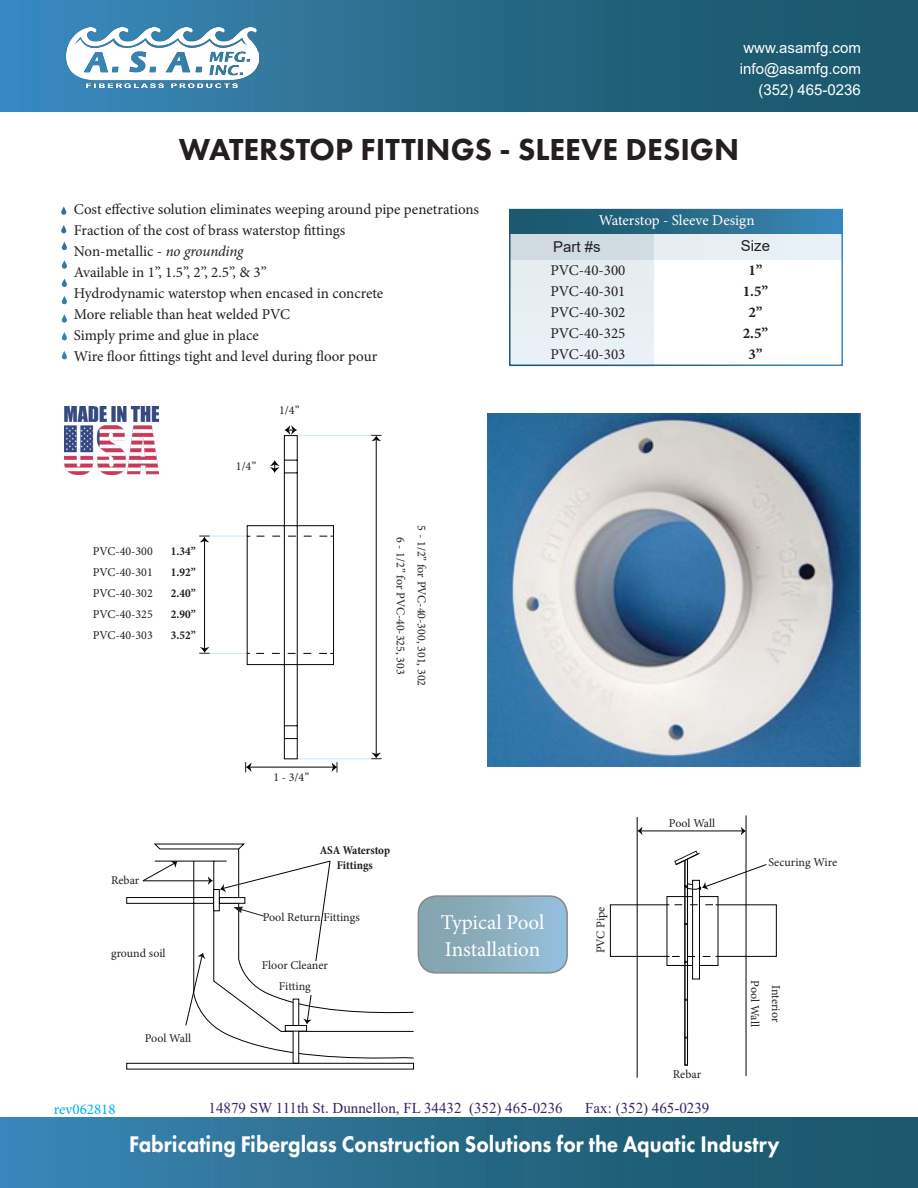
<style>
.page{position:relative;width:918px;height:1188px;background:#fff}
.page>*{position:absolute;margin:0;border:0;box-sizing:border-box;transform-origin:0 0}
.t1{font:800 31.5px "Futura PT";color:#231f20}
.t2{font:800 23.55px "Futura PT";color:#fff;scale:.89 1}
.t3{font:21px/27px "Minion Pro";color:#fff}
.t4{font:15px "Minion Pro";color:#231f20}
.t5{font:15px "Times New Roman";color:#392265}
.t6{font:15px/21px "Arial";color:#fff;text-align:right}
.t7{font:15px "Minion Pro";letter-spacing:-.005em;color:#fff}
.t8{font:700 15px "Minion Pro";color:#231f20}
.t9{font:15px "Arial";color:#231f20}
.t10{font:15px "Minion Pro";color:#00aeef}
.t11{font:12px/21px "Minion Pro";color:#231f20;text-align:center}
.t12{font:700 condensed 12px/15px "Minion Pro";letter-spacing:-.005em;color:#231f20;text-align:center}
.s1{font-style:italic}
</style>
<div class="page">
<div style="left:0;top:0;width:918px;height:112px;background:linear-gradient(to right,#3a88bb,#175260)"></div>
<div style="left:0;top:1118px;width:918px;height:70px;background:linear-gradient(to right,#3985b3,#175363)"></div>
<img style="left:67px;top:28px;width:191px;height:59px">
<svg style="left:61px;top:206px;width:5px;height:9px"></svg>
<svg style="left:61px;top:225px;width:5px;height:8px"></svg>
<svg style="left:62px;top:242px;width:5px;height:8px"></svg>
<svg style="left:62px;top:260px;width:5px;height:9px"></svg>
<svg style="left:62px;top:279px;width:5px;height:8px"></svg>
<svg style="left:62px;top:296px;width:5px;height:8px"></svg>
<svg style="left:62px;top:314px;width:5px;height:9px"></svg>
<svg style="left:62px;top:332px;width:5px;height:8px"></svg>
<svg style="left:62px;top:351px;width:5px;height:8px"></svg>
<div style="left:510px;top:234px;width:143px;height:132px;background:#e8eff2"></div>
<svg style="left:512px;top:233px;width:328px;height:27px;background:#d6e2e8"></svg>
<div style="left:509px;top:210px;width:334px;height:23px;background:linear-gradient(to right,#175160,#3a86b6)"></div>
<div style="left:509px;top:209px;width:334px;height:157px;border:2px solid #fff"></div>
<img style="left:487px;top:413px;width:373px;height:353px">
<hr style="left:376px;top:438px;width:1px;height:318px;background:#040503">
<hr style="left:204px;top:538px;width:1px;height:111px;background:#040503">
<div style="left:610px;top:904px;width:167px;height:53px;border:1px solid #040503"></div>
<hr style="left:637px;top:817px;width:1px;height:261px;background:#040503">
<hr style="left:746px;top:815px;width:1px;height:261px;background:#040503">
<div style="left:667px;top:896px;width:51px;height:70px;background:#fff;border:1px solid #040503"></div>
<div style="left:692px;top:880px;width:8px;height:99px;background:#fff;border:1px solid #040503"></div>
<svg style="left:675px;top:904px;width:43px;height:1px"></svg>
<svg style="left:667px;top:956px;width:43px;height:1px"></svg>
<div style="left:684px;top:1037px;width:4px;height:29px;border:1px solid #231f20"></div>
<div style="left:684px;top:999px;width:4px;height:39px;border:1px solid #231f20"></div>
<div style="left:684px;top:961px;width:4px;height:40px;border:1px solid #231f20"></div>
<div style="left:684px;top:923px;width:4px;height:40px;border:1px solid #231f20"></div>
<div style="left:684px;top:885px;width:4px;height:40px;border:1px solid #231f20"></div>
<div style="left:685px;top:857px;width:3px;height:208px;border:1px solid #040503"></div>
<hr style="left:638px;top:831px;width:107px;height:1px;background:#040503">
<div style="left:418px;top:896px;width:149px;height:77px;background:linear-gradient(to right,#82a1a8,#95bfda);border-radius:18px"></div>
<div style="left:418px;top:895px;width:150px;height:79px;border:2px solid #231f20;border-radius:18px"></div>
<svg style="left:637px;top:827px;width:5px;height:8px"></svg>
<svg style="left:741px;top:827px;width:5px;height:8px"></svg>
<svg style="left:674px;top:850px;width:93px;height:41px"></svg>
<svg style="left:153px;top:843px;width:92px;height:17px"></svg>
<svg style="left:126px;top:861px;width:288px;height:209px"></svg>
<hr style="left:143px;top:880px;width:69px;height:1px;background:#040503">
<div style="left:286px;top:961px;width:48px;height:34px;background:#fff"></div>
<div style="left:219px;top:897px;width:26px;height:7px;background:#0c0d0b"></div>
<svg style="left:185px;top:953px;width:21px;height:73px"></svg>
<svg style="left:208px;top:876px;width:5px;height:9px"></svg>
<svg style="left:171px;top:861px;width:7px;height:7px"></svg>
<img style="left:64px;top:406px;width:94px;height:68px">
<svg style="left:220px;top:860px;width:111px;height:164px"></svg>
<hr style="left:209px;top:536px;width:38px;height:1px;background:#00aeef">
<hr style="left:298px;top:435px;width:73px;height:1px;background:#00aeef">
<hr style="left:298px;top:759px;width:73px;height:1px;background:#00aeef">
<hr style="left:209px;top:653px;width:38px;height:1px;background:#00aeef">
<svg style="left:245px;top:425px;width:93px;height:348px"></svg>
<svg style="left:371px;top:753px;width:11px;height:6px"></svg>
<svg style="left:371px;top:435px;width:11px;height:6px"></svg>
<svg style="left:199px;top:536px;width:11px;height:6px"></svg>
<svg style="left:199px;top:647px;width:11px;height:7px"></svg>
<p class="t6" style="left:740px;top:37px;width:123px">www.asamfg.com info@asamfg.com (352) 465-0236</p>
<p class="t1" style="left:179px;top:130px;width:562px">WATERSTOP FITTINGS - SLEEVE DESIGN</p>
<p class="t4" style="left:74px;top:199px;width:407px">Cost effective solution eliminates weeping around pipe penetrations</p>
<p class="t4" style="left:74px;top:220px;width:273px">Fraction of the cost of brass waterstop fittings</p>
<p class="t4" style="left:74px;top:241px;width:171px">Non-metallic - <span class="s1">no grounding</span></p>
<p class="t4" style="left:74px;top:262px;width:194px">Available in 1”, 1.5”, 2”, 2.5”, &amp; 3”</p>
<p class="t4" style="left:74px;top:283px;width:311px">Hydrodynamic waterstop when encased in concrete</p>
<p class="t4" style="left:74px;top:304px;width:218px">More reliable than heat welded PVC</p>
<p class="t4" style="left:74px;top:325px;width:187px">Simply prime and glue in place</p>
<p class="t4" style="left:74px;top:346px;width:305px">Wire floor fittings tight and level during floor pour</p>
<p class="t11" style="left:93px;top:541px;width:62px">PVC-40-300</p>
<p class="t11" style="left:93px;top:562px;width:62px">PVC-40-301</p>
<p class="t11" style="left:93px;top:583px;width:62px">PVC-40-302</p>
<p class="t11" style="left:93px;top:604px;width:62px">PVC-40-325</p>
<p class="t11" style="left:93px;top:625px;width:62px">PVC-40-303</p>
<p class="t12" style="left:171px;top:544px;width:26px">1.34”</p>
<p class="t12" style="left:171px;top:565px;width:26px">1.92”</p>
<p class="t12" style="left:171px;top:586px;width:26px">2.40”</p>
<p class="t12" style="left:171px;top:607px;width:26px">2.90”</p>
<p class="t12" style="left:171px;top:628px;width:26px">3.52”</p>
<p class="t11" style="left:111px;top:869px;width:30px">Rebar</p>
<p class="t11" style="left:236px;top:456px;width:22px">1/4”</p>
<p class="t11" style="left:279px;top:399px;width:22px">1/4”</p>
<p class="t11" style="left:411px;top:537px;width:139px;rotate:90deg">6 - 1/2” for PVC-40-325, 303</p>
<p class="t11" style="left:432px;top:525px;width:162px;rotate:90deg">5 - 1/2” for PVC-40-300, 301, 302</p>
<p class="t11" style="left:273px;top:767px;width:37px">1 - 3/4”</p>
<p class="t12" style="left:320px;top:843px;width:72px">ASA Waterstop<br>Fittings</p>
<p class="t7" style="left:599px;top:210px;width:157px">Waterstop - Sleeve Design</p>
<p class="t9" style="left:553px;top:236px;width:49px">Part #s</p>
<p class="t9" style="left:741px;top:235px;width:31px">Size</p>
<p class="t8" style="left:748px;top:260px;width:16px">1”</p>
<p class="t8" style="left:743px;top:281px;width:27px">1.5”</p>
<p class="t8" style="left:748px;top:302px;width:16px">2”</p>
<p class="t8" style="left:743px;top:323px;width:27px">2.5”</p>
<p class="t8" style="left:748px;top:344px;width:16px">3”</p>
<p class="t4" style="left:550px;top:260px;width:77px">PVC-40-300</p>
<p class="t4" style="left:550px;top:281px;width:77px">PVC-40-301</p>
<p class="t4" style="left:550px;top:302px;width:77px">PVC-40-302</p>
<p class="t4" style="left:550px;top:323px;width:77px">PVC-40-325</p>
<p class="t4" style="left:550px;top:344px;width:77px">PVC-40-303</p>
<p class="t11" style="left:669px;top:813px;width:48px">Pool Wall</p>
<p class="t11" style="left:768px;top:852px;width:70px">Securing Wire</p>
<p class="t11" style="left:111px;top:943px;width:56px">ground soil</p>
<p class="t11" style="left:145px;top:1027px;width:48px">Pool Wall</p>
<p class="t11" style="left:263px;top:907px;width:99px">Pool Return Fittings</p>
<p class="t11" style="left:262px;top:955px;width:68px">Floor Cleaner<br>Fitting</p>
<h3 class="t3" style="left:441px;top:909px;width:105px">Typical Pool<br>Installation</h3>
<p class="t11" style="left:590px;top:953px;width:48px;rotate:-90deg">PVC Pipe</p>
<p class="t11" style="left:673px;top:1064px;width:30px">Rebar</p>
<p class="t11" style="left:765px;top:980px;width:48px;rotate:90deg">Pool Wall</p>
<p class="t11" style="left:786px;top:985px;width:39px;rotate:90deg">Interior</p>
<p class="t10" style="left:54px;top:1099px;width:64px">rev062818</p>
<p class="t5" style="left:209px;top:1098px;width:356px">14879 SW 111th St. Dunnellon, FL 34432 (352) 465-0236</p>
<p class="t5" style="left:585px;top:1098px;width:126px">Fax: (352) 465-0239</p>
<h2 class="t2" style="left:129px;top:1129px;width:732px">Fabricating Fiberglass Construction Solutions for the Aquatic Industry</h2>
</div>
